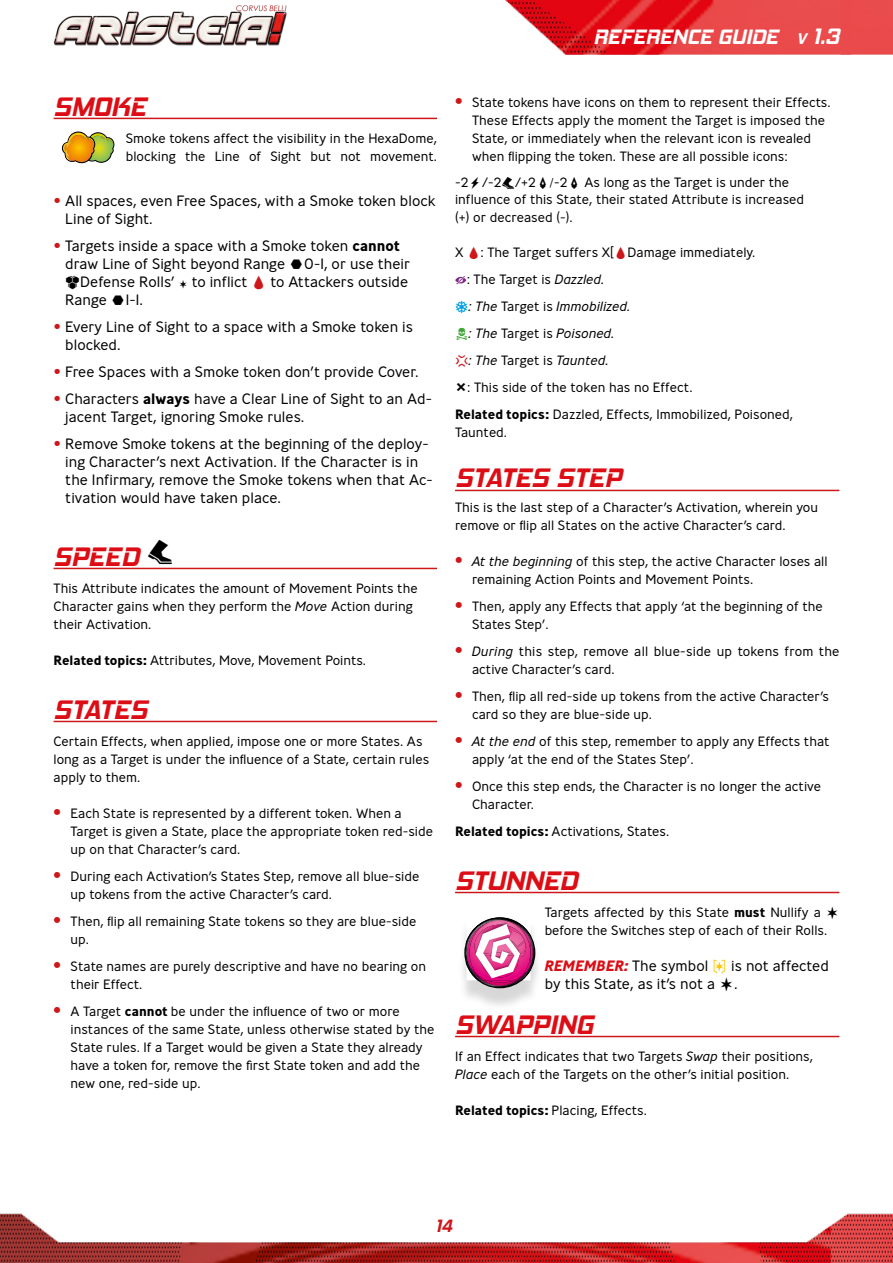
<style>
.page{position:relative;width:893px;height:1263px;background:#fff}
.page>*{position:absolute;margin:0;border:0;box-sizing:border-box;transform-origin:0 0}
.t1{font:60.3px "A Lristo Elementos";color:#fff}
.Título_1{font:italic 700 27px "Hemi Head Rg";color:#dc0d15}
.t2{font:italic 700 21px "Hemi Head Rg";color:#fff}
.t3{font:italic 700 18px "Hemi Head Rg";color:#cd171a}
.LISTA_VIÑETAS{font:300 15px/18px "Ministry";color:#000}
.Efecto{font:300 15px/18px "Ministry";color:#000}
.Título_1-2{font:300 13.5px/18px "Ministry";color:#000}
.Título_1-3{font:italic 300 13.5px "Ministry";color:#000}
.s1{font-size:15.75px}
.s2{font-size:22.5px}
.s3{color:#cd171a}
.s4{font-weight:700}
.s5{font-family:"A Lristo Elementos";font-weight:400}
.s6{font-family:"A Lristo Elementos";font-weight:400;font-size:9px}
.s7{font-family:"A Lristo Elementos";font-weight:400;color:#cd171a}
.s8{font-style:italic}
.s9{font-family:"Sisco";font-weight:700;font-size:21px;color:#cd171a}
.s10{font-family:"Minion Pro";font-weight:400}
.s11{font-family:"A Lristo Elementos";font-weight:400;color:#7a2182}
.s12{font-family:"A Lristo Elementos";font-weight:400;font-style:normal;color:#009fe3}
.s13{font-style:normal}
.s14{font-family:"A Lristo Elementos";font-weight:400;font-style:normal;color:#3fa535}
.s15{font-family:"A Lristo Elementos";font-weight:400;font-style:normal;color:#cd171a}
.s16{font-weight:700;font-style:italic;color:#dc0d15}
.s17{font-family:"A Lristo Elementos";font-weight:400;color:#fdc500}
</style>
<div class="page">
<img style="left:0;top:1213px;width:893px;height:50px">
<img style="left:53px;top:5px;width:234px;height:41px">
<img style="left:505px;top:0;width:388px;height:55px">
<hr style="left:54px;top:118px;width:383px;height:1px;background:#cd171a">
<hr style="left:54px;top:568px;width:383px;height:1px;background:#cd171a">
<hr style="left:54px;top:721px;width:383px;height:1px;background:#cd171a">
<svg style="left:62px;top:131px;width:52px;height:32px"></svg>
<hr style="left:455px;top:490px;width:384px;height:1px;background:#cd171a">
<hr style="left:455px;top:892px;width:384px;height:1px;background:#cd171a">
<hr style="left:455px;top:1036px;width:384px;height:1px;background:#cd171a">
<div style="left:457px;top:920px;width:86px;height:91px;background:#000;opacity:.16"></div>
<svg style="left:462px;top:917px;width:75px;height:73px"></svg>
<img style="left:500px;top:920px;width:31px;height:21px">
<h3 class="t2" style="left:594px;top:24px;width:247px">REFERENCE GUIDE <span class="s1">v</span> <span class="s2">1.3</span></h3>
<p class="Título_1" style="left:54px;top:90px;width:94px">SMOKE</p>
<p class="Título_1-2" style="left:126px;top:129px;width:313px">Smoke tokens affect the visibility in the HexaDome, blocking the Line of Sight but not movement.</p>
<p class="LISTA_VIÑETAS" style="left:65px;top:191px;width:372px;text-indent:-12px"><span class="s3">•</span> All spaces, even Free Spaces, with a Smoke token block<br>Line of Sight.</p>
<p class="LISTA_VIÑETAS" style="left:65px;top:236px;width:346px;text-indent:-12px"><span class="s3">•</span> Targets inside a space with a Smoke token <span class="s4">cannot </span>draw Line of Sight beyond Range <span class="s5">L</span>0-1, or use their <span class="s5">W</span>Defense Rolls’ <span class="s6">2</span> to inflict <span class="s7">4</span> to Attackers outside Range <span class="s5">L</span>1-1.</p>
<p class="LISTA_VIÑETAS" style="left:65px;top:317px;width:349px;text-indent:-12px"><span class="s3">•</span> Every Line of Sight to a space with a Smoke token is blocked.</p>
<p class="LISTA_VIÑETAS" style="left:54px;top:362px;width:367px"><span class="s3">•</span> Free Spaces with a Smoke token don’t provide Cover.</p>
<p class="LISTA_VIÑETAS" style="left:65px;top:389px;width:368px;text-indent:-12px"><span class="s3">•</span> Characters <span class="s4">always</span> have a Clear Line of Sight to an Ad&shy;jacent Target, ignoring Smoke rules.</p>
<p class="LISTA_VIÑETAS" style="left:65px;top:434px;width:369px;text-indent:-12px"><span class="s3">•</span> Remove Smoke tokens at the beginning of the deploy&shy;ing Character’s next Activation. If the Character is in the Infirmary, remove the Smoke tokens when that Ac&shy;tivation would have taken place.</p>
<p class="Título_1" style="left:54px;top:540px;width:122px">SPEED <sup>U</sup></p>
<p class="Título_1-2" style="left:54px;top:579px;width:366px">This Attribute indicates the amount of Movement Points the<br>Character gains when they perform the <span class="s8">Move</span> Action during their Activation.</p>
<p class="Título_1-2" style="left:54px;top:651px;width:314px"><span class="s4">Related topics:</span> Attributes, Move, Movement Points.</p>
<p class="Título_1" style="left:54px;top:693px;width:95px">STATES</p>
<p class="Título_1-2" style="left:54px;top:732px;width:377px">Certain Effects, when applied, impose one or more States. As long as a Target is under the influence of a State, certain rules apply to them.</p>
<p class="Título_1-2" style="left:71px;top:804px;width:364px;text-indent:-17px"><span class="s9">•</span> Each State is represented by a different token. When a<br>Target is given a State, place the appropriate token red-side up on that Character’s card.</p>
<p class="Título_1-2" style="left:71px;top:867px;width:350px;text-indent:-17px"><span class="s9">•</span> During each Activation’s States Step, remove all blue-side up tokens from the active Character’s card.</p>
<p class="Título_1-2" style="left:71px;top:912px;width:347px;text-indent:-17px"><span class="s9">•</span> Then, flip all remaining State tokens so they are blue-side up.</p>
<p class="Título_1-2" style="left:71px;top:957px;width:357px;text-indent:-17px"><span class="s9">•</span> State names are purely descriptive and have no bearing on their Effect.</p>
<p class="Título_1-2" style="left:71px;top:1002px;width:366px;text-indent:-17px"><span class="s9">•</span> A Target <span class="s4">cannot</span> be under the influence of two or more instances of the same State, unless otherwise stated by the State rules. If a Target would be given a State they already have a token for, remove the first State token and add the new one, red-side up.</p>
<p class="Título_1-2" style="left:472px;top:93px;width:360px;text-indent:-17px"><span class="s9">•</span> State tokens have icons on them to represent their Effects.<br>These Effects apply the moment the Target is imposed the State, or immediately when the relevant icon is revealed when flipping the token. These are all possible icons:</p>
<p class="Título_1-2" style="left:455px;top:173px;width:351px;line-height:17.5px">-2<span class="s5">E</span>/-2<span class="s5">U</span>/+2<span class="s5">Y</span><span class="s10">/</span>-2<span class="s5">Y</span> As long as the Target is under the influence of this State, their stated Attribute is increased (+) or decreased (-).</p>
<p class="Título_1-2" style="left:455px;top:243px;width:302px">X <span class="s7">4</span>: The Target suffers X[<span class="s7">4</span>Damage immediately.</p>
<p class="Título_1-2" style="left:455px;top:270px;width:151px"><span class="s11">S</span>: The Target is <span class="s8">Dazzled.</span></p>
<p class="Título_1-3" style="left:455px;top:298px;width:177px"><span class="s12">G</span>: The <span class="s13">Target is</span> Immobilized.</p>
<p class="Título_1-3" style="left:455px;top:325px;width:161px"><span class="s14">D</span>: The <span class="s13">Target is</span> Poisoned.</p>
<p class="Título_1-3" style="left:455px;top:352px;width:156px"><span class="s15">H</span>: The <span class="s13">Target is</span> Taunted.</p>
<p class="Título_1-2" style="left:467px;top:378px;width:227px">: This side of the token has no Effect.</p>
<p class="Título_1-2" style="left:455px;top:405px;width:340px"><span class="s4">Related topics:</span> Dazzled, Effects, Immobilized, Poisoned,</p>
<p class="Título_1-2" style="left:455px;top:423px;width:54px">Taunted.</p>
<p class="Título_1" style="left:455px;top:462px;width:168px">STATES STEP</p>
<p class="Título_1-2" style="left:455px;top:498px;width:365px">This is the last step of a Character’s Activation, wherein you remove or flip all States on the active Character’s card.</p>
<p class="Título_1-2" style="left:472px;top:552px;width:357px;text-indent:-17px"><span class="s9">•</span> <span class="s8">At the beginning</span> of this step, the active Character loses all remaining Action Points and Movement Points.</p>
<p class="Título_1-2" style="left:472px;top:597px;width:352px;text-indent:-17px"><span class="s9">•</span> Then, apply any Effects that apply ‘at the beginning of the<br>States Step’.</p>
<p class="Título_1-2" style="left:472px;top:642px;width:369px;text-indent:-17px"><span class="s9">•</span> <span class="s8">During</span> this step, remove all blue-side up tokens from the active Character’s card.</p>
<p class="Título_1-2" style="left:472px;top:687px;width:359px;text-indent:-17px"><span class="s9">•</span> Then, flip all red-side up tokens from the active Character’s card so they are blue-side up.</p>
<p class="Título_1-2" style="left:472px;top:732px;width:359px;text-indent:-17px"><span class="s9">•</span> <span class="s8">At the end</span> of this step, remember to apply any Effects that apply ‘at the end of the States Step’.</p>
<p class="Título_1-2" style="left:472px;top:777px;width:350px;text-indent:-17px"><span class="s9">•</span> Once this step ends, the Character is no longer the active<br>Character.</p>
<p class="Título_1-2" style="left:455px;top:822px;width:216px"><span class="s4">Related topics:</span> Activations, States.</p>
<p class="Título_1" style="left:455px;top:864px;width:124px">STUNNED</p>
<p class="t1" style="left:468px;top:922px;width:62px">I</p>
<p class="Título_1-2" style="left:545px;top:903px;width:296px">Targets affected by this State <span class="s4">must</span> Nullify a <span class="s5">2 </span>before the Switches step of each of their Rolls.</p>
<p class="Efecto" style="left:545px;top:956px;width:286px"><span class="s16">REMEMBER:</span> The symbol <span class="s17">8</span> is not affected by this State, as it’s not a <span class="s5">2</span>.</p>
<p class="Título_1" style="left:455px;top:1008px;width:139px">SWAPPING</p>
<p class="Título_1-2" style="left:455px;top:1047px;width:359px">If an Effect indicates that two Targets <span class="s8">Swap</span> their positions,<br><span class="s8">Place</span> each of the Targets on the other’s initial position.</p>
<p class="Título_1-2" style="left:455px;top:1101px;width:193px"><span class="s4">Related topics:</span> Placing, Effects.</p>
<h3 class="t3" style="left:436px;top:1215px;width:18px">14</h3>
</div>
